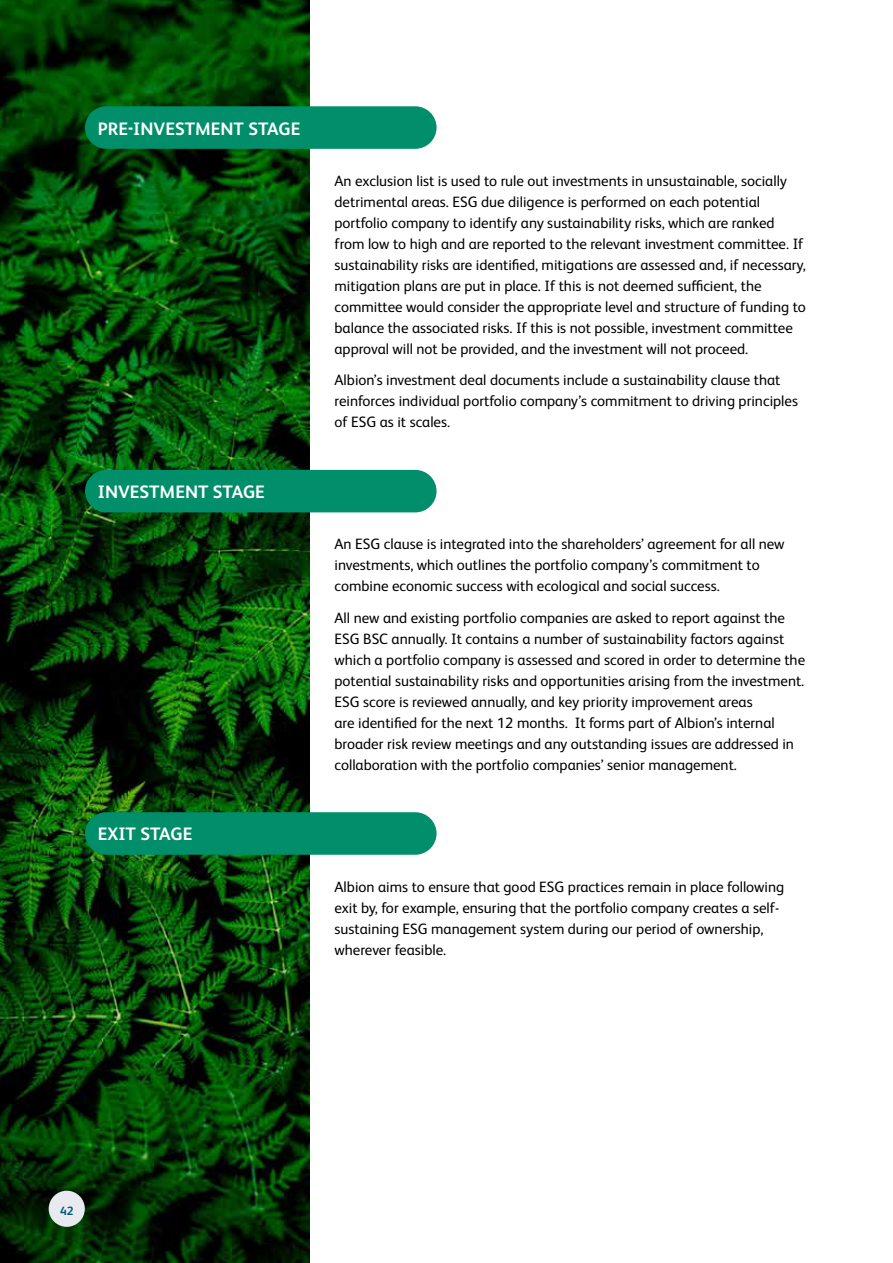
<style>
.page{position:relative;width:893px;height:1263px;background:#fff}
.page>*{position:absolute;margin:0;border:0;box-sizing:border-box;transform-origin:0 0}
.t1{font:700 18px "FS Albert Pro";color:#fff}
.t2{font:15px/21px "FS Albert Pro";color:#000}
.t3{font:700 12px "FS Albert Pro";color:#005675}
</style>
<div class="page">
<img style="left:0;top:0;width:309px;height:1263px">
<div style="left:85px;top:106px;width:352px;height:43px;background:#008f6a;border-radius:21px"></div>
<div style="left:85px;top:470px;width:352px;height:42px;background:#008f6a;border-radius:21px"></div>
<div style="left:85px;top:812px;width:352px;height:43px;background:#008f6a;border-radius:21px"></div>
<div style="left:49px;top:1191px;width:36px;height:36px;background:#e8eaf0;border-radius:50%"></div>
<p class="t1" style="left:98px;top:116px;width:204px">PRE-INVESTMENT STAGE</p>
<p class="t1" style="left:98px;top:479px;width:169px">INVESTMENT STAGE</p>
<p class="t1" style="left:98px;top:821px;width:96px">EXIT STAGE</p>
<p class="t2" style="left:334px;top:169px;width:473px">An exclusion list is used to rule out investments in unsustainable, socially detrimental areas. ESG due diligence is performed on each potential portfolio company to identify any sustainability risks, which are ranked from low to high and are reported to the relevant investment committee. If sustainability risks are identified, mitigations are assessed and, if necessary, mitigation plans are put in place. If this is not deemed sufficient, the committee would consider the appropriate level and structure of funding to balance the associated risks. If this is not possible, investment committee approval will not be provided, and the investment will not proceed.</p>
<p class="t2" style="left:334px;top:369px;width:465px">Albion’s investment deal documents include a sustainability clause that reinforces individual portfolio company’s commitment to driving principles of ESG as it scales.</p>
<p class="t2" style="left:334px;top:533px;width:452px">An ESG clause is integrated into the shareholders’ agreement for all new investments, which outlines the portfolio company’s commitment to combine economic success with ecological and social success.</p>
<p class="t2" style="left:334px;top:606px;width:472px">All new and existing portfolio companies are asked to report against the ESG BSC annually. It contains a number of sustainability factors against which a portfolio company is assessed and scored in order to determine the potential sustainability risks and opportunities arising from the investment.<br>ESG score is reviewed annually, and key priority improvement areas<br>are identified for the next 12 months. It forms part of Albion’s internal broader risk review meetings and any outstanding issues are addressed in collaboration with the portfolio companies’ senior management.</p>
<p class="t2" style="left:334px;top:875px;width:451px">Albion aims to ensure that good ESG practices remain in place following exit by, for example, ensuring that the portfolio company creates a self&shy;sustaining ESG management system during our period of ownership, wherever feasible.</p>
<p class="t3" style="left:60px;top:1202px;width:15px">42</p>
</div>
